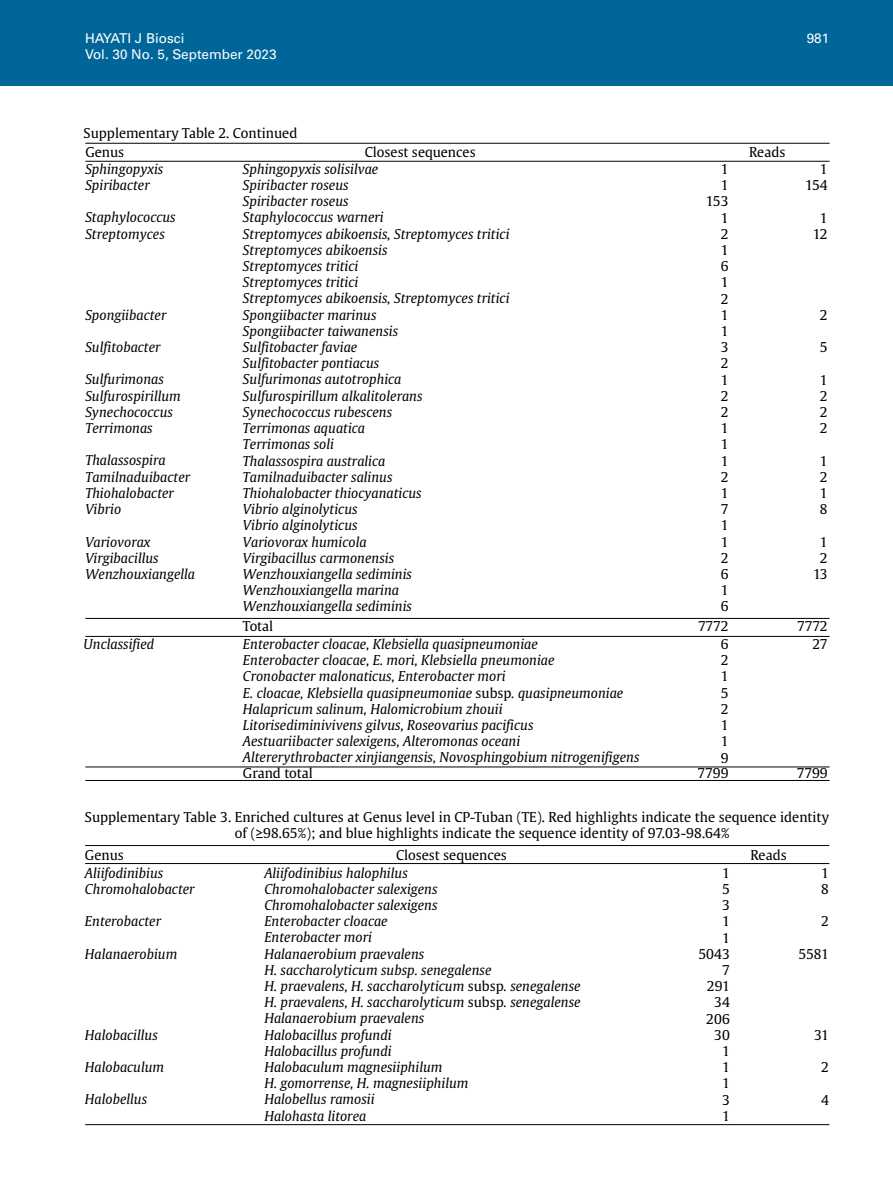
<style>
.page{position:relative;width:893px;height:1191px;background:#fff}
.page>*{position:absolute;margin:0;border:0;box-sizing:border-box;transform-origin:0 0}
.t1{font:italic 13.5px/16.2px "Gulliver";color:#000}
.t2{font:13.5px/16.2px "Gulliver";color:#000}
.t3{font:13.5px "Univers LT Std";color:#fff}
.s1{font-style:normal}
</style>
<div class="page">
<hr style="left:85px;top:143px;width:744px;height:1px;background:#000">
<hr style="left:85px;top:161px;width:744px;height:1px;background:#000">
<hr style="left:85px;top:618px;width:744px;height:1px;background:#000">
<hr style="left:85px;top:636px;width:744px;height:1px;background:#000">
<hr style="left:85px;top:766px;width:744px;height:1px;background:#000">
<hr style="left:85px;top:780px;width:744px;height:1px;background:#000">
<hr style="left:85px;top:845px;width:744px;height:1px;background:#000">
<hr style="left:85px;top:863px;width:744px;height:1px;background:#000">
<hr style="left:85px;top:1124px;width:744px;height:1px;background:#000">
<div style="left:0;top:0;width:893px;height:85px;background:#069"></div>
<p class="t3" style="left:85px;top:30px;width:101px">HAYATI J Biosci</p>
<p class="t3" style="left:807px;top:30px;width:24px">981</p>
<p class="t3" style="left:85px;top:46px;width:193px">Vol. 30 No. 5, September 2023</p>
<p class="t2" style="left:84px;top:124px;width:215px;line-height:19px">Supplementary Table 2. Continued<br>Genus</p>
<p class="t2" style="left:365px;top:144px;width:112px">Closest sequences</p>
<p class="t2" style="left:749px;top:144px;width:38px">Reads</p>
<p class="t1" style="left:85px;top:161px;width:80px">Sphingopyxis<br>Spiribacter</p>
<p class="t1" style="left:85px;top:209px;width:92px">Staphylococcus<br>Streptomyces</p>
<p class="t1" style="left:85px;top:306px;width:83px">Spongiibacter</p>
<p class="t1" style="left:85px;top:339px;width:77px">Sulfitobacter</p>
<p class="t1" style="left:85px;top:371px;width:97px">Sulfurimonas<br>Sulfurospirillum<br>Synechococcus<br>Terrimonas</p>
<p class="t1" style="left:85px;top:452px;width:106px">Thalassospira<br>Tamilnaduibacter<br>Thiohalobacter<br>Vibrio</p>
<p class="t1" style="left:85px;top:533px;width:111px">Variovorax<br>Virgibacillus<br>Wenzhouxiangella</p>
<p class="t1" style="left:84px;top:636px;width:72px">Unclassified</p>
<p class="t1" style="left:243px;top:161px;width:268px">Sphingopyxis solisilvae<br>Spiribacter roseus<br>Spiribacter roseus<br>Staphylococcus warneri<br>Streptomyces abikoensis, Streptomyces tritici<br>Streptomyces abikoensis<br>Streptomyces tritici<br>Streptomyces tritici<br>Streptomyces abikoensis, Streptomyces tritici<br>Spongiibacter marinus<br>Spongiibacter taiwanensis<br>Sulfitobacter faviae<br>Sulfitobacter pontiacus<br>Sulfurimonas autotrophica<br>Sulfurospirillum alkalitolerans<br>Synechococcus rubescens<br>Terrimonas aquatica<br>Terrimonas soli<br>Thalassospira australica<br>Tamilnaduibacter salinus<br>Thiohalobacter thiocyanaticus<br>Vibrio alginolyticus<br>Vibrio alginolyticus<br>Variovorax humicola<br>Virgibacillus carmonensis<br>Wenzhouxiangella sediminis<br>Wenzhouxiangella marina<br>Wenzhouxiangella sediminis</p>
<p class="t1" style="left:243px;top:636px;width:398px">Enterobacter cloacae, Klebsiella quasipneumoniae<br>Enterobacter cloacae, E. mori, Klebsiella pneumoniae<br>Cronobacter malonaticus, Enterobacter mori<br>E. cloacae, Klebsiella quasipneumoniae <span class="s1">subsp</span>. quasipneumoniae Halapricum salinum, Halomicrobium zhouii<br>Litorisediminivivens gilvus, Roseovarius pacificus<br>Aestuariibacter salexigens, Alteromonas oceani<br>Altererythrobacter xinjiangensis, Novosphingobium nitrogenifigens</p>
<p class="t2" style="left:243px;top:618px;width:32px">Total</p>
<p class="t2" style="left:706px;top:161px;width:24px;text-align:right">1<br>1<br>153<br>1<br>2<br>1<br>6<br>1<br>2<br>1<br>1<br>3<br>2<br>1<br>2<br>2<br>1<br>1<br>1<br>2<br>1<br>7<br>1<br>1<br>2<br>6<br>1<br>6</p>
<p class="t2" style="left:721px;top:636px;width:9px;text-align:justify">6<br>2<br>1<br>5<br>2<br>1<br>1<br>9</p>
<p class="t2" style="left:698px;top:618px;width:32px">7772</p>
<p class="t2" style="left:805px;top:161px;width:24px;text-align:right">1<br>154</p>
<p class="t2" style="left:813px;top:209px;width:16px;text-align:center">1<br>12</p>
<p class="t2" style="left:820px;top:307px;width:9px">2</p>
<p class="t2" style="left:820px;top:339px;width:9px">5</p>
<p class="t2" style="left:820px;top:371px;width:9px;text-align:justify">1<br>2<br>2<br>2</p>
<p class="t2" style="left:820px;top:452px;width:9px;text-align:justify">1<br>2<br>1<br>8</p>
<p class="t2" style="left:813px;top:533px;width:16px;text-align:center">1<br>2<br>13</p>
<p class="t2" style="left:797px;top:618px;width:32px">7772</p>
<p class="t2" style="left:813px;top:636px;width:17px">27</p>
<p class="t2" style="left:243px;top:765px;width:71px">Grand total</p>
<p class="t2" style="left:697px;top:765px;width:33px">7799</p>
<p class="t2" style="left:797px;top:765px;width:33px">7799</p>
<p class="t2" style="left:235px;top:808px;width:596px;text-indent:-150px">Supplementary Table 3. Enriched cultures at Genus level in CP-Tuban (TE). Red highlights indicate the sequence identity of (≥98.65%); and blue highlights indicate the sequence identity of 97.03-98.64%</p>
<p class="t2" style="left:85px;top:846px;width:40px">Genus</p>
<p class="t2" style="left:396px;top:846px;width:112px">Closest sequences</p>
<p class="t2" style="left:750px;top:846px;width:38px">Reads</p>
<p class="t1" style="left:85px;top:864px;width:111px">Aliifodinibius<br>Chromohalobacter</p>
<p class="t1" style="left:85px;top:913px;width:78px">Enterobacter</p>
<p class="t1" style="left:85px;top:945px;width:94px">Halanaerobium</p>
<p class="t1" style="left:264px;top:864px;width:318px">Aliifodinibius halophilus<br>Chromohalobacter salexigens<br>Chromohalobacter salexigens<br>Enterobacter cloacae<br>Enterobacter mori<br>Halanaerobium praevalens<br>H. saccharolyticum subsp. senegalense<br>H. praevalens, H. saccharolyticum <span class="s1">subsp</span>. senegalense<br>H. praevalens, H. saccharolyticum <span class="s1">subsp</span>. senegalense<br>Halanaerobium praevalens<br>Halobacillus profundi<br>Halobacillus profundi<br>Halobaculum magnesiiphilum<br>H. gomorrense, H. magnesiiphilum<br>Halobellus ramosii<br>Halohasta litorea</p>
<p class="t2" style="left:698px;top:864px;width:33px;text-align:right">1<br>5<br>3<br>1<br>1<br>5043<br>7<br>291<br>34<br>206<br>30<br>1<br>1<br>1<br>3<br>1</p>
<p class="t2" style="left:821px;top:864px;width:9px">1<br>8</p>
<p class="t2" style="left:821px;top:913px;width:9px">2</p>
<p class="t2" style="left:798px;top:945px;width:32px">5581</p>
<p class="t1" style="left:85px;top:1026px;width:74px">Halobacillus</p>
<p class="t1" style="left:85px;top:1059px;width:81px">Halobaculum</p>
<p class="t1" style="left:85px;top:1091px;width:64px">Halobellus</p>
<p class="t2" style="left:814px;top:1026px;width:16px">31</p>
<p class="t2" style="left:821px;top:1059px;width:9px">2</p>
<p class="t2" style="left:821px;top:1091px;width:9px">4</p>
</div>
